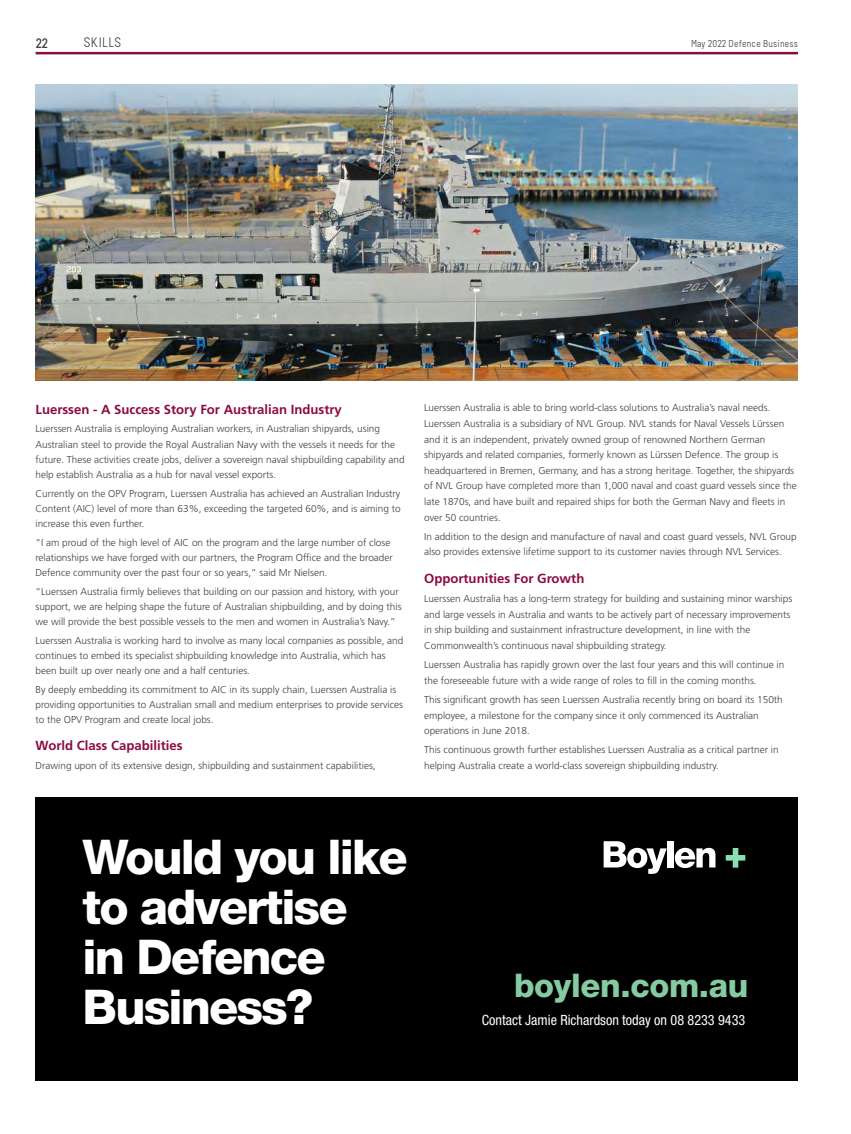
<style>
.page{position:relative;width:851px;height:1134px;background:#fff}
.page>*{position:absolute;margin:0;border:0;box-sizing:border-box;transform-origin:0 0}
.t1{font:800 48px/50px "Helvetica Neue LT Std";letter-spacing:-.04em;color:#fff}
.t2{font:800 32.62px "Helvetica Neue LT Std";letter-spacing:-.01em;color:#85cba1}
.t3{font:condensed 14.12px "Helvetica Neue LT Std";color:#fff}
.t4{font:13.75px "Melbourne";letter-spacing:.025em;color:#414042}
.t5{font:700 13.75px "Melbourne";color:#414042}
.t6{font:700 13.12px "Frutiger LT Std";color:#8c0b42}
.t7{font:300 10px/15.6px "Frutiger LT Std";color:#414042}
.t8{font:10px "Melbourne";letter-spacing:.02em;color:#414042}
</style>
<div class="page">
<hr style="left:36px;top:52px;width:761px;height:2px;background:#8c0b42">
<img style="left:36px;top:85px;width:761px;height:295px">
<div style="left:35px;top:797px;width:762px;height:284px;background:#000"></div>
<svg style="left:603px;top:841px;width:63px;height:33px"></svg>
<div style="left:666px;top:841px;width:7px;height:26px;background:#fff"></div>
<svg style="left:674px;top:848px;width:41px;height:20px"></svg>
<svg style="left:725px;top:848px;width:20px;height:20px"></svg>
<h3 class="t5" style="left:35px;top:36px;width:14px">22</h3>
<h3 class="t4" style="left:84px;top:36px;width:39px">SKILLS</h3>
<p class="t8" style="left:691px;top:39px;width:108px">May 2022 Defence Business</p>
<h3 class="t6" style="left:35px;top:401px;width:308px">Luerssen - A Success Story For Australian Industry</h3>
<p class="t7" style="left:35px;top:422px;width:370px;line-height:15.1px">Luerssen Australia is employing Australian workers, in Australian shipyards, using Australian steel to provide the Royal Australian Navy with the vessels it needs for the future. These activities create jobs, deliver a sovereign naval shipbuilding capability and help establish Australia as a hub for naval vessel exports.</p>
<p class="t7" style="left:35px;top:486px;width:366px;line-height:15.1px;text-align:justify">Currently on the OPV Program, Luerssen Australia has achieved an Australian Industry Content (AIC) level of more than 63%, exceeding the targeted 60%, and is aiming to increase this even further.</p>
<p class="t7" style="left:35px;top:535px;width:359px;line-height:15.1px">“I am proud of the high level of AIC on the program and the large number of close relationships we have forged with our partners, the Program Office and the broader<br>Defence community over the past four or so years,” said Mr Nielsen.</p>
<p class="t7" style="left:35px;top:584px;width:367px;line-height:15.1px">“Luerssen Australia firmly believes that building on our passion and history, with your support, we are helping shape the future of Australian shipbuilding, and by doing this we will provide the best possible vessels to the men and women in Australia’s Navy.”</p>
<p class="t7" style="left:35px;top:633px;width:369px;line-height:15.1px">Luerssen Australia is working hard to involve as many local companies as possible, and continues to embed its specialist shipbuilding knowledge into Australia, which has been built up over nearly one and a half centuries.</p>
<p class="t7" style="left:35px;top:682px;width:369px;line-height:15.1px">By deeply embedding its commitment to AIC in its supply chain, Luerssen Australia is providing opportunities to Australian small and medium enterprises to provide services to the OPV Program and create local jobs.</p>
<h3 class="t6" style="left:35px;top:738px;width:149px">World Class Capabilities</h3>
<p class="t7" style="left:35px;top:758px;width:342px">Drawing upon of its extensive design, shipbuilding and sustainment capabilities,</p>
<p class="t7" style="left:424px;top:400px;width:374px">Luerssen Australia is able to bring world-class solutions to Australia’s naval needs.<br>Luerssen Australia is a subsidiary of NVL Group. NVL stands for Naval Vessels Lürssen and it is an independent, privately owned group of renowned Northern German shipyards and related companies, formerly known as Lürssen Defence. The group is headquartered in Bremen, Germany, and has a strong heritage. Together, the shipyards of NVL Group have completed more than 1,000 naval and coast guard vessels since the late 1870s, and have built and repaired ships for both the German Navy and fleets in over 50 countries.</p>
<p class="t7" style="left:424px;top:529px;width:374px">In addition to the design and manufacture of naval and coast guard vessels, NVL Group also provides extensive lifetime support to its customer navies through NVL Services.</p>
<h3 class="t6" style="left:424px;top:571px;width:162px">Opportunities For Growth</h3>
<p class="t7" style="left:424px;top:591px;width:369px">Luerssen Australia has a long-term strategy for building and sustaining minor warships and large vessels in Australia and wants to be actively part of necessary improvements in ship building and sustainment infrastructure development, in line with the Commonwealth’s continuous naval shipbuilding strategy.</p>
<p class="t7" style="left:424px;top:657px;width:361px">Luerssen Australia has rapidly grown over the last four years and this will continue in the foreseeable future with a wide range of roles to fill in the coming months.</p>
<p class="t7" style="left:424px;top:692px;width:360px">This significant growth has seen Luerssen Australia recently bring on board its 150th employee, a milestone for the company since it only commenced its Australian operations in June 2018.</p>
<p class="t7" style="left:424px;top:742px;width:356px">This continuous growth further establishes Luerssen Australia as a critical partner in helping Australia create a world-class sovereign shipbuilding industry.</p>
<h1 class="t1" style="left:83px;top:832px;width:326px">Would you like to advertise<br>in Defence<br>Business?</h1>
<h2 class="t2" style="left:514px;top:965px;width:236px">boylen.com.au</h2>
<h3 class="t3" style="left:482px;top:1012px;width:265px">Contact Jamie Richardson today on 08 8233 9433</h3>
</div>
